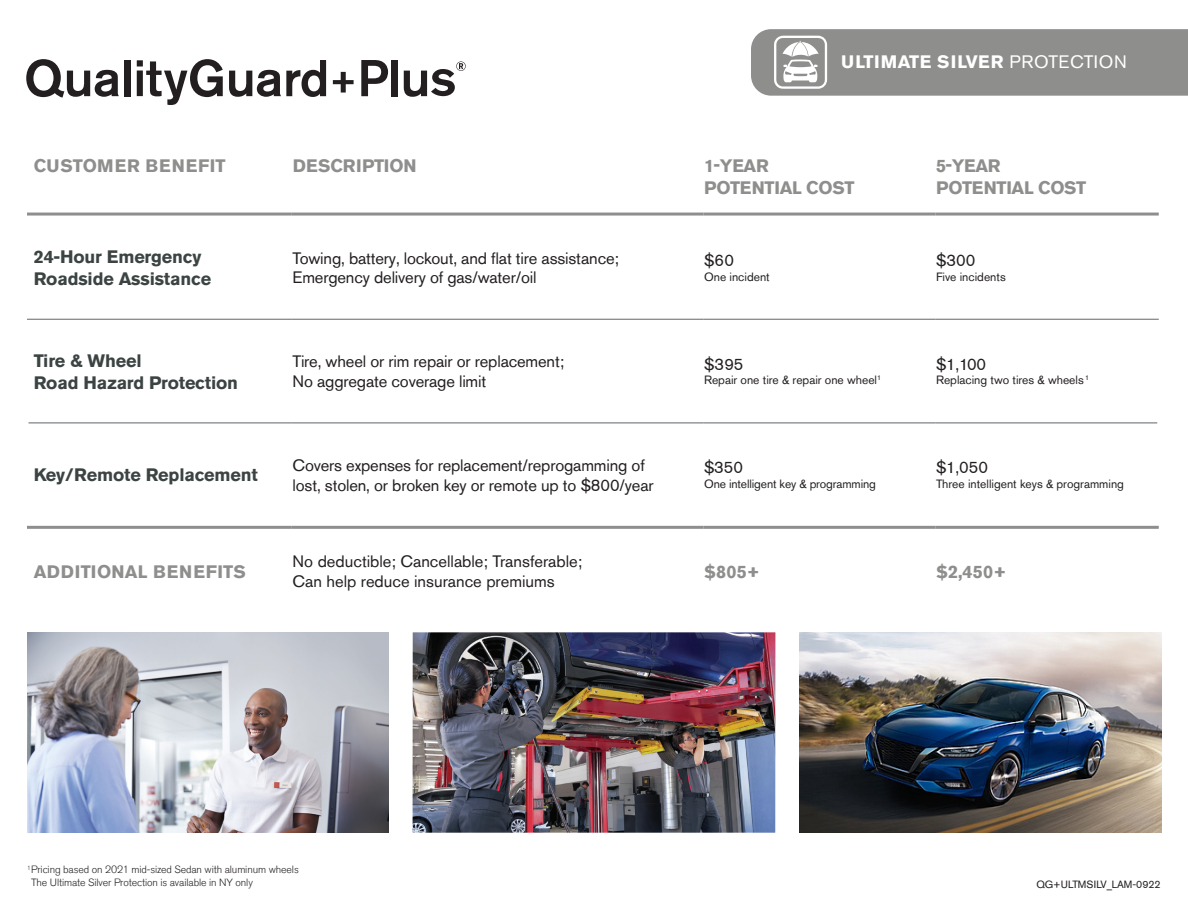
<style>
.page{position:relative;width:1188px;height:918px;background:#fff}
.page>*{position:absolute;margin:0;border:0;box-sizing:border-box;transform-origin:0 0}
.Benefit_Title{font:700 18px "Nissan AG";letter-spacing:-.01em;color:#3c4343}
.Subhead{font:700 18px "Nissan AG";letter-spacing:.01em;color:#8e8e8d}
.Subhead-2{font:700 18px "Nissan AG";letter-spacing:-.02em;color:#8e8e8d}
.t1{font:700 18px "Nissan AG";letter-spacing:.02em;color:#fff}
.Subhead-3{font:700 18px "Nissan AG";letter-spacing:.03em;color:#8e8e8d}
.body{font:16.5px "Nissan AG";letter-spacing:-.01em;color:#231f20}
.Body{font:16.5px "Nissan AG";color:#231f20}
.Body-2{font:12px "Nissan AG";color:#231f20}
.body-2{font:12px "Nissan AG";letter-spacing:-.01em;color:#231f20}
.body-3{font:300 10.5px "Nissan AG";letter-spacing:-.01em;color:#231f20}
.body-4{font:10.5px "Nissan AG";letter-spacing:-.01em;color:#231f20}
.s1{font-weight:400}
</style>
<div class="page">
<hr style="left:27px;top:213px;width:265px;height:3px;background:#8e8e8d">
<hr style="left:292px;top:213px;width:411px;height:3px;background:#8e8e8d">
<hr style="left:703px;top:213px;width:232px;height:3px;background:#8e8e8d">
<hr style="left:935px;top:213px;width:224px;height:3px;background:#8e8e8d">
<hr style="left:27px;top:319px;width:265px;height:1px;background:#606569">
<hr style="left:292px;top:319px;width:411px;height:1px;background:#606569">
<hr style="left:703px;top:319px;width:232px;height:1px;background:#606569">
<hr style="left:935px;top:319px;width:224px;height:1px;background:#606569">
<hr style="left:28px;top:423px;width:264px;height:1px;background:#606569">
<hr style="left:292px;top:423px;width:411px;height:1px;background:#606569">
<hr style="left:703px;top:423px;width:232px;height:1px;background:#606569">
<hr style="left:935px;top:423px;width:222px;height:1px;background:#606569">
<hr style="left:27px;top:526px;width:265px;height:3px;background:#8e8e8d">
<hr style="left:292px;top:526px;width:411px;height:3px;background:#8e8e8d">
<hr style="left:703px;top:526px;width:232px;height:3px;background:#8e8e8d">
<hr style="left:935px;top:526px;width:224px;height:3px;background:#8e8e8d">
<img style="left:413px;top:632px;width:362px;height:201px">
<img style="left:799px;top:632px;width:362px;height:201px">
<img style="left:27px;top:632px;width:362px;height:201px">
<svg style="left:751px;top:29px;width:437px;height:67px;background:#949493"></svg>
<svg style="left:26px;top:59px;width:93px;height:39px"></svg>
<div style="left:124px;top:60px;width:6px;height:36px;background:#231f20"></div>
<svg style="left:229px;top:60px;width:97px;height:37px"></svg>
<svg style="left:333px;top:72px;width:21px;height:21px"></svg>
<svg style="left:361px;top:60px;width:27px;height:36px"></svg>
<div style="left:392px;top:60px;width:6px;height:36px;background:#231f20"></div>
<svg style="left:404px;top:61px;width:62px;height:36px"></svg>
<svg style="left:137px;top:59px;width:86px;height:46px"></svg>
<p class="t1" style="left:841px;top:50px;width:287px">ULTIMATE SILVER <span class="s1">PROTECTION</span></p>
<p class="Subhead-3" style="left:34px;top:154px;width:193px">CUSTOMER BENEFIT</p>
<p class="Subhead" style="left:293px;top:154px;width:125px">DESCRIPTION</p>
<p class="Subhead" style="left:704px;top:154px;width:66px">1-YEAR</p>
<p class="Subhead-2" style="left:704px;top:176px;width:152px">POTENTIAL COST</p>
<p class="Subhead" style="left:936px;top:154px;width:66px">5-YEAR</p>
<p class="Subhead-2" style="left:936px;top:176px;width:152px">POTENTIAL COST</p>
<p class="Benefit_Title" style="left:34px;top:245px;width:169px">24-Hour Emergency</p>
<p class="Benefit_Title" style="left:34px;top:267px;width:179px">Roadside Assistance</p>
<p class="body" style="left:293px;top:247px;width:328px">Towing, battery, lockout, and flat tire assistance;</p>
<p class="body" style="left:293px;top:267px;width:245px">Emergency delivery of gas/water/oil</p>
<p class="Body" style="left:704px;top:250px;width:31px">$60</p>
<p class="Body-2" style="left:704px;top:269px;width:67px">One incident</p>
<p class="Body" style="left:936px;top:250px;width:41px">$300</p>
<p class="Body-2" style="left:936px;top:269px;width:71px">Five incidents</p>
<p class="Benefit_Title" style="left:34px;top:349px;width:109px">Tire &amp; Wheel</p>
<p class="Benefit_Title" style="left:34px;top:371px;width:206px">Road Hazard Protection</p>
<p class="body" style="left:293px;top:351px;width:273px">Tire, wheel or rim repair or replacement;</p>
<p class="body" style="left:293px;top:371px;width:195px">No aggregate coverage limit</p>
<p class="Body" style="left:704px;top:354px;width:41px">$395</p>
<p class="Body-2" style="left:704px;top:372px;width:179px">Repair one tire &amp; repair one wheel<sup>1</sup></p>
<p class="Body" style="left:936px;top:354px;width:52px">$1,100</p>
<p class="Body-2" style="left:936px;top:372px;width:155px">Replacing two tires &amp; wheels <sup>1</sup></p>
<p class="Benefit_Title" style="left:34px;top:463px;width:226px">Key/Remote Replacement</p>
<p class="body" style="left:293px;top:454px;width:354px">Covers expenses for replacement/reprogamming of</p>
<p class="body" style="left:293px;top:474px;width:363px">lost, stolen, or broken key or remote up to $800/year</p>
<p class="body" style="left:704px;top:457px;width:41px">$350</p>
<p class="body-2" style="left:704px;top:476px;width:173px">One intelligent key &amp; programming</p>
<p class="Body" style="left:936px;top:457px;width:54px">$1,050</p>
<p class="Body-2" style="left:936px;top:476px;width:190px">Three intelligent keys &amp; programming</p>
<p class="Subhead" style="left:34px;top:560px;width:213px">ADDITIONAL BENEFITS</p>
<p class="Body" style="left:293px;top:551px;width:291px">No deductible; Cancellable; Transferable;</p>
<p class="Body" style="left:293px;top:571px;width:264px">Can help reduce insurance premiums</p>
<p class="body-3" style="left:27px;top:863px;width:273px"><sup>1</sup>Pricing based on 2021 mid-sized Sedan with aluminum wheels</p>
<p class="body-3" style="left:31px;top:875px;width:223px">The Ultimate Silver Protection is available in NY only</p>
<p class="Subhead" style="left:704px;top:560px;width:57px">$805+</p>
<p class="Subhead" style="left:936px;top:560px;width:72px">$2,450+</p>
<p class="body-4" style="left:1036px;top:878px;width:126px">QG+ULTMSILV_LAM-0922</p>
</div>
